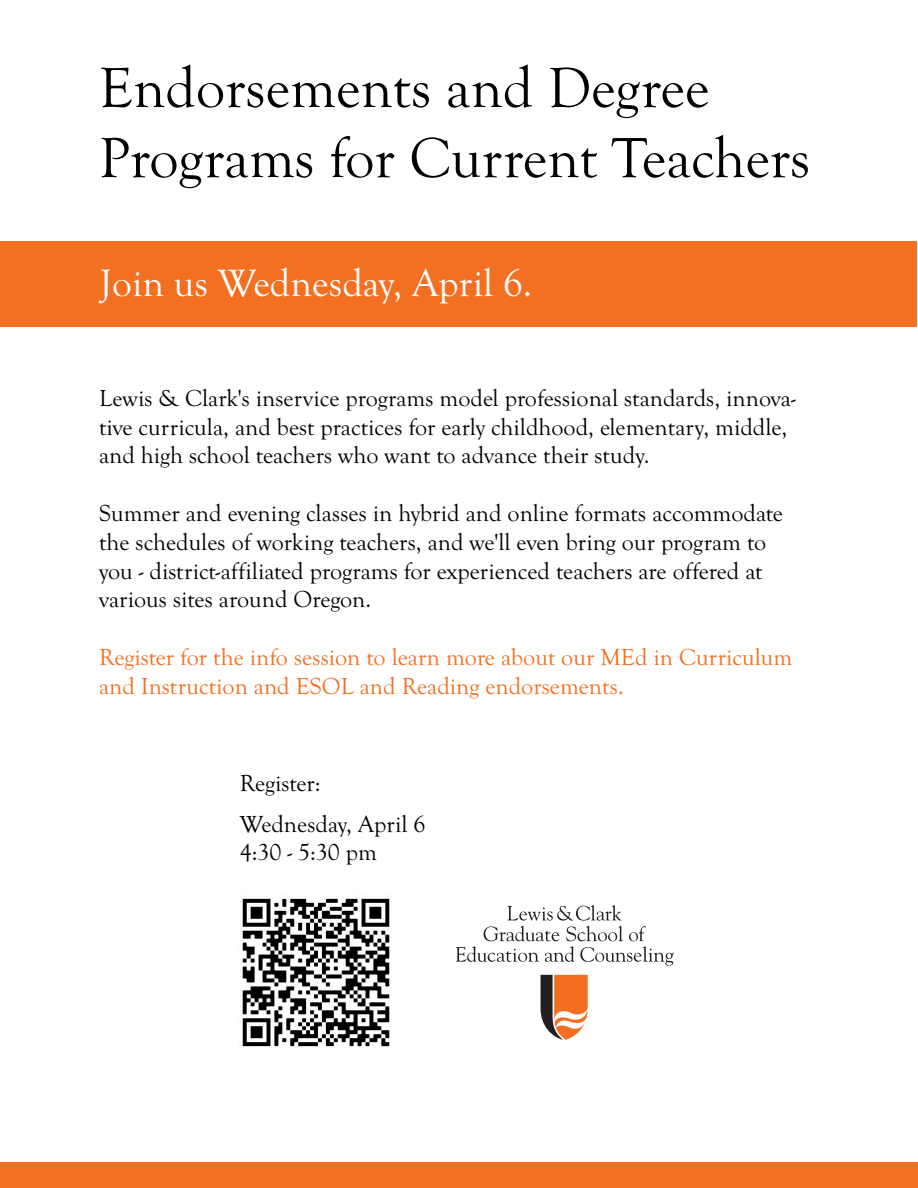
<style>
.page{position:relative;width:918px;height:1188px;background:#fff}
.page>*{position:absolute;margin:0;border:0;box-sizing:border-box;transform-origin:0 0}
.t1{font:58.35px/70.1px "Goudy Old Sty";color:#000}
.t2{font:39.45px "Goudy Old Sty";color:#fff}
.t3{font:24px/28.8px "Goudy Old Sty";color:#000}
.t4{font:24px/28.8px "Goudy Old Sty";color:#f36f21}
</style>
<div class="page">
<img style="left:240px;top:897px;width:150px;height:150px">
<div style="left:0;top:242px;width:916px;height:85px;background:#f36f21"></div>
<svg style="left:456px;top:905px;width:218px;height:61px"></svg>
<svg style="left:540px;top:975px;width:48px;height:65px"></svg>
<div style="left:0;top:1162px;width:918px;height:26px;background:#f36f21"></div>
<h1 class="t1" style="left:99px;top:54px;width:713px">Endorsements and Degree<br>Programs for Current Teachers</h1>
<h2 class="t2" style="left:100px;top:261px;width:434px">Join us Wednesday, April 6.</h2>
<p class="t3" style="left:99px;top:384px;width:698px">Lewis &amp; Clark's inservice programs model professional standards, innova&shy;tive curricula, and best practices for early childhood, elementary, middle, and high school teachers who want to advance their study.</p>
<p class="t3" style="left:99px;top:499px;width:686px">Summer and evening classes in hybrid and online formats accommodate the schedules of working teachers, and we'll even bring our program to you - district-affiliated programs for experienced teachers are offered at various sites around Oregon.</p>
<p class="t4" style="left:99px;top:643px;width:695px">Register for the info session to learn more about our MEd in Curriculum and Instruction and ESOL and Reading endorsements.</p>
<p class="t3" style="left:240px;top:763px;width:187px;line-height:40.8px">Register:<br>Wednesday, April 6</p>
<p class="t3" style="left:240px;top:839px;width:139px">4:30 - 5:30 pm</p>
</div>
